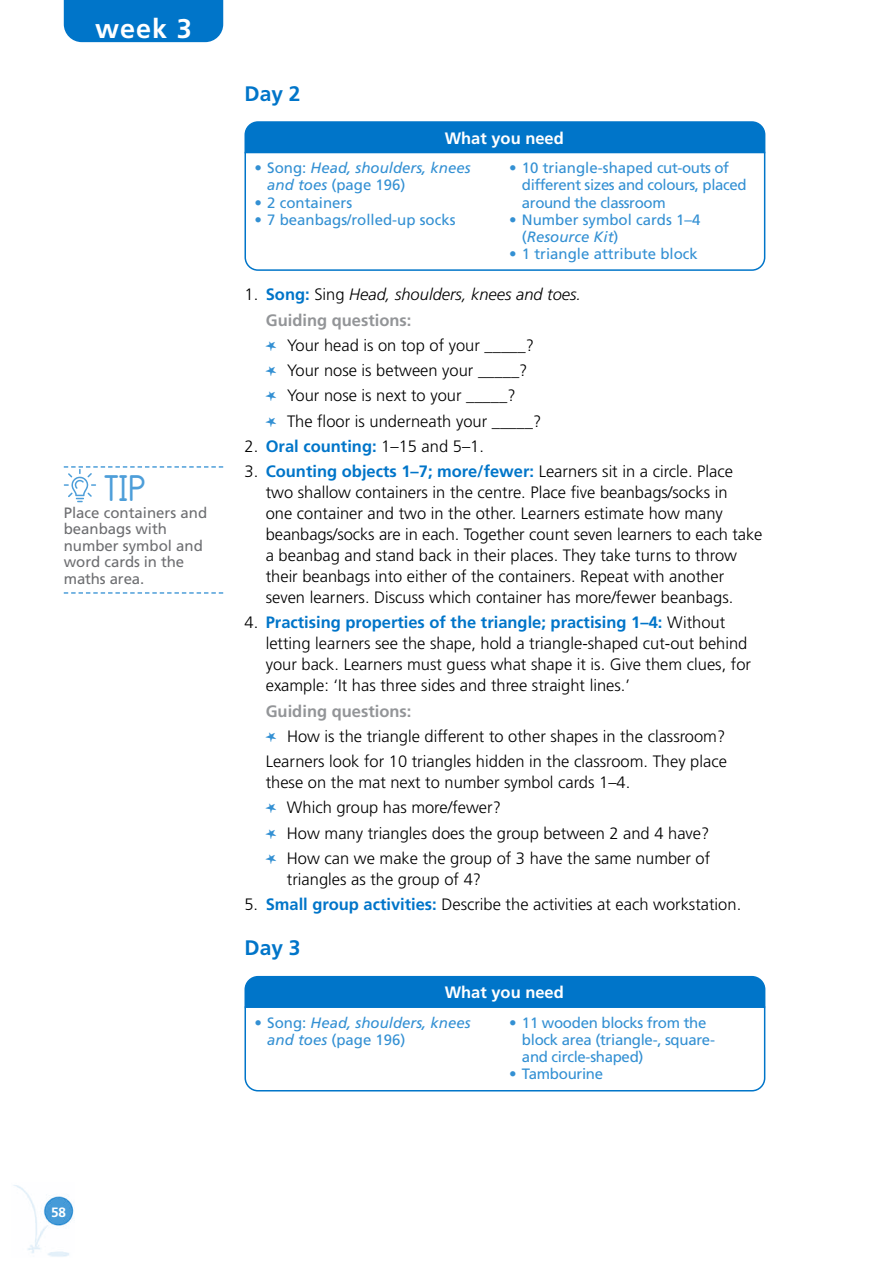
<style>
.page{position:relative;width:893px;height:1263px;background:#fff}
.page>*{position:absolute;margin:0;border:0;box-sizing:border-box;transform-origin:0 0}
.t1{font:43.5px "Teachers Pet";color:#4d9ed9}
.t2{font:700 27px "Frutiger LT Std";color:#fff}
.t3{font:700 21px "Frutiger LT Std";color:#0075c9}
.t4{font:300 16.5px/25.2px "Frutiger LT Std";color:#000}
.t5{font:700 16.5px "Frutiger LT Std";color:#fff}
.t6{font:15px/17.2px "Frutiger LT Std";letter-spacing:-.02em;color:#3390d3}
.t7{font:15px/17.2px "Frutiger LT Std";color:#3390d3}
.t8{font:italic 15px/17.2px "Frutiger LT Std";color:#3390d3}
.t9{font:15px/16.5px "Frutiger LT Std";color:#6d6e71}
.t10{font:700 13.5px "Frutiger LT Std";color:#fff}
.s1{font-style:normal}
.s2{font-style:italic}
.s3{font-weight:700;color:#0075c9}
.s4{font-weight:700;color:#939598}
.s5{font-family:"MTF Doodle";font-weight:400;color:#3390d3}
</style>
<div class="page">
<div style="left:64px;top:0;width:159px;height:42px;background:#0075c9"></div>
<img style="left:13px;top:1185px;width:61px;height:72px">
<div style="left:245px;top:122px;width:520px;height:41px;background:#0075c9;border-radius:13px"></div>
<div style="left:244px;top:121px;width:521px;height:43px;border:2px solid #0075c9;border-radius:13px"></div>
<svg style="left:244px;top:151px;width:522px;height:120px"></svg>
<div style="left:245px;top:977px;width:520px;height:41px;background:#0075c9;border-radius:13px"></div>
<div style="left:244px;top:976px;width:521px;height:43px;border:2px solid #0075c9;border-radius:13px"></div>
<svg style="left:244px;top:1006px;width:522px;height:86px"></svg>
<svg style="left:64px;top:592px;width:159px;height:2px"></svg>
<svg style="left:64px;top:466px;width:159px;height:36px"></svg>
<h2 class="t2" style="left:95px;top:12px;width:98px">week 3</h2>
<h1 class="t1" style="left:105px;top:468px;width:41px">TIP</h1>
<p class="t9" style="left:64px;top:504px;width:145px">Place containers and beanbags with number symbol and word cards in the maths area.</p>
<p class="t3" style="left:244px;top:81px;width:58px">Day 2</p>
<p class="t5" style="left:445px;top:128px;width:121px">What you need</p>
<p class="t8" style="left:267px;top:159px;width:205px;text-indent:-13px"><span class="s1">• Song:</span> Head, shoulders, knees and toes <span class="s1">(page 196)</span></p>
<p class="t7" style="left:254px;top:194px;width:99px">• 2 containers</p>
<p class="t7" style="left:254px;top:211px;width:203px">• 7 beanbags/rolled-up socks</p>
<p class="t6" style="left:522px;top:159px;width:226px;text-indent:-13px">• 10 triangle-shaped cut-outs of different sizes and colours, placed around the classroom</p>
<p class="t7" style="left:522px;top:211px;width:180px;text-indent:-13px">• Number symbol cards 1–4 (<span class="s2">Resource Kit</span>)</p>
<p class="t7" style="left:509px;top:246px;width:190px">• 1 triangle attribute block</p>
<p class="t4" style="left:266px;top:282px;width:317px;text-indent:-21px">1. <span class="s3">Song:</span> Sing <span class="s2">Head, shoulders, knees and toes.<br></span><span class="s4">Guiding questions:<br></span><span class="s5">L</span> Your head is on top of your _____?<br><span class="s5">L</span> Your nose is between your _____?<br><span class="s5">L</span> Your nose is next to your _____?<br><span class="s5">L</span> The floor is underneath your _____?</p>
<p class="t4" style="left:244px;top:434px;width:241px">2. <span class="s3">Oral counting:</span> 1–15 and 5–1.</p>
<p class="t4" style="left:266px;top:461px;width:498px;line-height:21px;text-indent:-21px">3. <span class="s3">Counting objects 1–7; more/fewer:</span> Learners sit in a circle. Place two shallow containers in the centre. Place five beanbags/socks in<br>one container and two in the other. Learners estimate how many beanbags/socks are in each. Together count seven learners to each take a beanbag and stand back in their places. They take turns to throw their beanbags into either of the containers. Repeat with another seven learners. Discuss which container has more/fewer beanbags.</p>
<p class="t4" style="left:266px;top:612px;width:487px;line-height:21px;text-indent:-21px">4. <span class="s3">Practising properties of the triangle; practising 1–4:</span> Without letting learners see the shape, hold a triangle-shaped cut-out behind your back. Learners must guess what shape it is. Give them clues, for example: ‘It has three sides and three straight lines.’</p>
<p class="t4" style="left:266px;top:699px;width:463px"><span class="s4">Guiding questions:<br></span><span class="s5">L</span> How is the triangle different to other shapes in the classroom?<br>Learners look for 10 triangles hidden in the classroom. They place</p>
<p class="t4" style="left:266px;top:770px;width:446px">these on the mat next to number symbol cards 1–4.<br><span class="s5">L</span> Which group has more/fewer?<br><span class="s5">L</span> How many triangles does the group between 2 and 4 have?<br><span class="s5">L</span> How can we make the group of 3 have the same number of</p>
<p class="t4" style="left:287px;top:867px;width:196px">triangles as the group of 4?</p>
<p class="t4" style="left:244px;top:892px;width:498px">5. <span class="s3">Small group activities:</span> Describe the activities at each workstation.</p>
<p class="t3" style="left:244px;top:936px;width:58px">Day 3</p>
<p class="t5" style="left:445px;top:983px;width:121px">What you need</p>
<p class="t8" style="left:267px;top:1014px;width:205px;text-indent:-13px"><span class="s1">• Song:</span> Head, shoulders, knees and toes <span class="s1">(page 196)</span></p>
<p class="t6" style="left:522px;top:1014px;width:195px;text-indent:-13px">• 11 wooden blocks from the block area (triangle-, square&shy;and circle-shaped)</p>
<p class="t6" style="left:509px;top:1066px;width:95px">• Tambourine</p>
<p class="t10" style="left:51px;top:1204px;width:17px">58</p>
</div>
